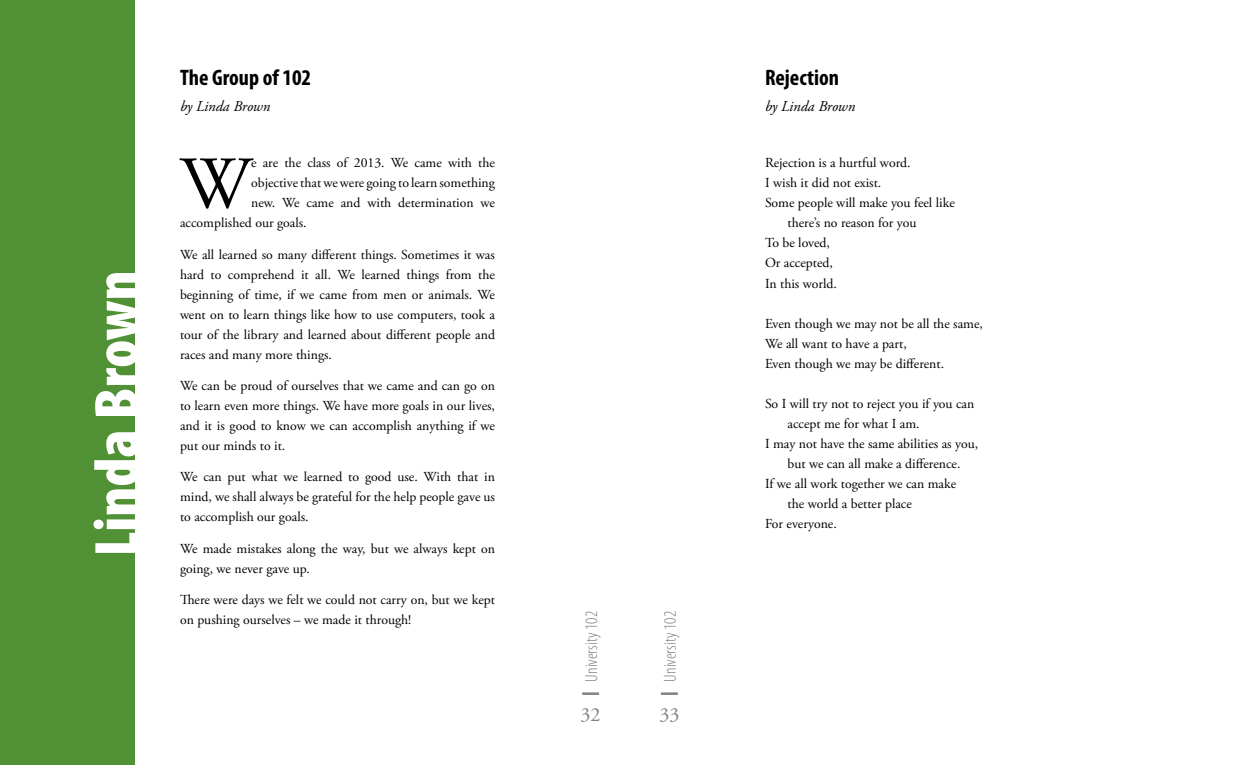
<style>
.page{position:relative;width:1260px;height:765px;background:#fff}
.page>*{position:absolute;margin:0;border:0;box-sizing:border-box;transform-origin:0 0}
.t1{font:74.12px "Adobe Garamond Pro";color:#000}
.t2{font:900 condensed 62.5px "Myriad Pro";color:#fff}
.t3{font:700 condensed 22.5px "Myriad Pro";color:#000}
.t4{font:20px "Adobe Garamond Pro";color:#808285}
.t5{font:300 condensed 17.5px "Myriad Pro";color:#808285}
.t6{font:italic 15px "Adobe Garamond Pro";letter-spacing:-.005em;color:#000}
.t7{font:13.75px/20px "Adobe Garamond Pro";color:#000}
</style>
<div class="page">
<hr style="left:582px;top:692px;width:17px;height:3px;background:#808285">
<hr style="left:661px;top:692px;width:17px;height:3px;background:#808285">
<div style="left:0;top:0;width:135px;height:765px;background:#519136"></div>
<h2 class="t2" style="left:77px;top:556px;width:288px;rotate:-90deg">Linda Brown</h2>
<h3 class="t3" style="left:180px;top:63px;width:133px">The Group of 102</h3>
<p class="t6" style="left:180px;top:97px;width:92px">by Linda Brown</p>
<p class="t7" style="left:251px;top:154px;width:245px">e are the class of 2013. We came with the</p>
<p class="t7" style="left:251px;top:174px;width:245px">objective that we were going to learn something</p>
<p class="t7" style="left:251px;top:194px;width:245px">new. We came and with determination we</p>
<p class="t7" style="left:180px;top:214px;width:128px">accomplished our goals.</p>
<p class="t7" style="left:180px;top:245px;width:317px;text-align:justify">We all learned so many different things. Sometimes it was hard to comprehend it all. We learned things from the beginning of time, if we came from men or animals. We went on to learn things like how to use computers, took a tour of the library and learned about different people and races and many more things.</p>
<p class="t7" style="left:180px;top:376px;width:317px;text-align:justify">We can be proud of ourselves that we came and can go on to learn even more things. We have more goals in our lives, and it is good to know we can accomplish anything if we put our minds to it.</p>
<p class="t7" style="left:180px;top:467px;width:317px;text-align:justify">We can put what we learned to good use. With that in mind, we shall always be grateful for the help people gave us to accomplish our goals.</p>
<p class="t7" style="left:180px;top:539px;width:316px">We made mistakes along the way, but we always kept on going, we never gave up.</p>
<p class="t7" style="left:180px;top:590px;width:316px">There were days we felt we could not carry on, but we kept on pushing ourselves – we made it through!</p>
<h1 class="t1" style="left:180px;top:139px;width:73px">W</h1>
<p class="t5" style="left:581px;top:682px;width:72px;rotate:-90deg">University 102</p>
<p class="t5" style="left:660px;top:682px;width:72px;rotate:-90deg">University 102</p>
<h3 class="t4" style="left:659px;top:702px;width:21px">33</h3>
<h3 class="t4" style="left:581px;top:702px;width:21px">32</h3>
<h3 class="t3" style="left:765px;top:63px;width:76px">Rejection</h3>
<p class="t6" style="left:765px;top:97px;width:92px">by Linda Brown</p>
<p class="t7" style="left:765px;top:154px;width:147px">Rejection is a hurtful word.</p>
<p class="t7" style="left:765px;top:174px;width:118px">I wish it did not exist.</p>
<p class="t7" style="left:765px;top:194px;width:191px">Some people will make you feel like</p>
<p class="t7" style="left:787px;top:214px;width:131px">there’s no reason for you</p>
<p class="t7" style="left:765px;top:234px;width:66px">To be loved,</p>
<p class="t7" style="left:765px;top:254px;width:69px">Or accepted,</p>
<p class="t7" style="left:765px;top:274px;width:74px">In this world.</p>
<p class="t7" style="left:765px;top:314px;width:219px">Even though we may not be all the same,<br>We all want to have a part,<br>Even though we may be different.</p>
<p class="t7" style="left:765px;top:394px;width:211px">So I will try not to reject you if you can</p>
<p class="t7" style="left:787px;top:414px;width:134px">accept me for what I am.</p>
<p class="t7" style="left:765px;top:434px;width:215px">I may not have the same abilities as you,</p>
<p class="t7" style="left:787px;top:454px;width:174px">but we can all make a difference.</p>
<p class="t7" style="left:765px;top:474px;width:193px">If we all work together we can make</p>
<p class="t7" style="left:787px;top:494px;width:126px">the world a better place</p>
<p class="t7" style="left:765px;top:514px;width:73px">For everyone.</p>
</div>
